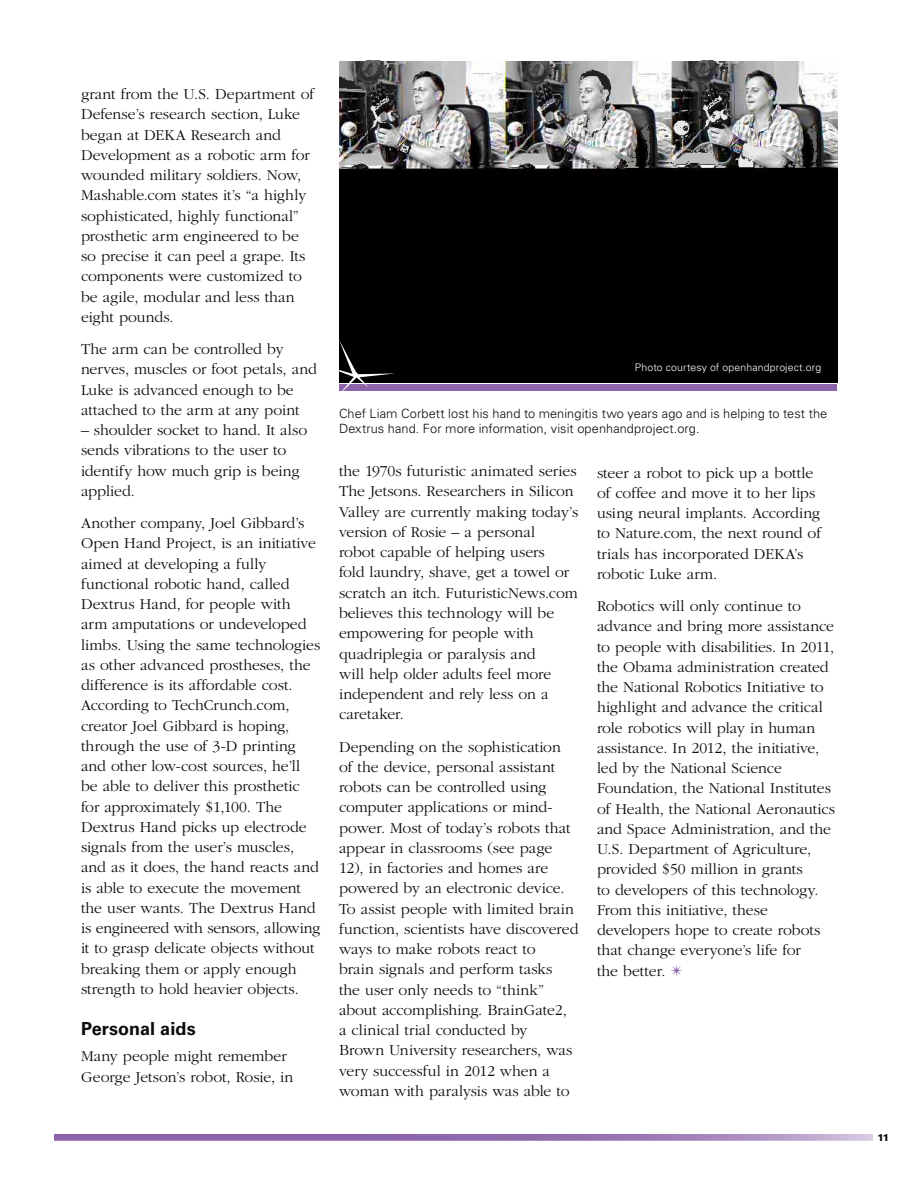
<style>
.page{position:relative;width:918px;height:1188px;background:#fff}
.page>*{position:absolute;margin:0;border:0;box-sizing:border-box;transform-origin:0 0}
.t1{font:700 18px "Univers";letter-spacing:.005em;color:#0b0a0b}
.t2{font:300 15.75px/20.2px "Garamond";color:#0b0a0b}
.t3{font:300 12.75px/15px "Univers";letter-spacing:.005em;color:#0b0a0b}
.t4{font:300 10.5px "Univers";letter-spacing:.015em;color:#fff}
.t5{font:900 9.75px "Univers";color:#0b0a0b}
.s1{color:#8d64aa}
</style>
<div class="page">
<div style="left:339px;top:176px;width:498px;height:206px;background:#000"></div>
<img style="left:725px;top:61px;width:112px;height:115px">
<img style="left:339px;top:61px;width:12px;height:92px">
<img style="left:725px;top:107px;width:86px;height:69px">
<img style="left:351px;top:61px;width:374px;height:115px">
<div style="left:339px;top:273px;width:498px;height:108px;background:#000"></div>
<div style="left:339px;top:384px;width:498px;height:7px;background:#8d64aa"></div>
<svg style="left:339px;top:340px;width:56px;height:51px"></svg>
<svg style="left:54px;top:1134px;width:819px;height:7px;background:#9d7ab6"></svg>
<p class="t2" style="left:81px;top:84px;width:235px">grant from the U.S. Department of<br>Defense’s research section, Luke began at DEKA Research and<br>Development as a robotic arm for wounded military soldiers. Now,<br>Mashable.com states it’s “a highly sophisticated, highly functional” prosthetic arm engineered to be so precise it can peel a grape. Its components were customized to be agile, modular and less than eight pounds.</p>
<p class="t2" style="left:81px;top:339px;width:237px">The arm can be controlled by nerves, muscles or foot petals, and<br>Luke is advanced enough to be attached to the arm at any point</p>
<p class="t2" style="left:81px;top:420px;width:228px">– shoulder socket to hand. It also sends vibrations to the user to identify how much grip is being applied.</p>
<p class="t2" style="left:81px;top:513px;width:241px">Another company, Joel Gibbard’s<br>Open Hand Project, is an initiative aimed at developing a fully functional robotic hand, called<br>Dextrus Hand, for people with arm amputations or undeveloped limbs. Using the same technologies as other advanced prostheses, the difference is its affordable cost.<br>According to TechCrunch.com, creator Joel Gibbard is hoping, through the use of 3-D printing and other low-cost sources, he’ll be able to deliver this prosthetic for approximately $1,100. The<br>Dextrus Hand picks up electrode signals from the user’s muscles, and as it does, the hand reacts and is able to execute the movement the user wants. The Dextrus Hand is engineered with sensors, allowing it to grasp delicate objects without breaking them or apply enough strength to hold heavier objects.</p>
<p class="t1" style="left:81px;top:1018px;width:116px">Personal aids</p>
<p class="t2" style="left:81px;top:1046px;width:214px">Many people might remember<br>George Jetson’s robot, Rosie, in</p>
<p class="t4" style="left:635px;top:361px;width:188px">Photo courtesy of openhandproject.org</p>
<p class="t3" style="left:339px;top:406px;width:490px">Chef Liam Corbett lost his hand to meningitis two years ago and is helping to test the<br>Dextrus hand. For more information, visit openhandproject.org.</p>
<p class="t2" style="left:339px;top:461px;width:241px">the 1970s futuristic animated series<br>The Jetsons. Researchers in Silicon<br>Valley are currently making today’s version of Rosie – a personal<br>robot capable of helping users<br>fold laundry, shave, get a towel or scratch an itch. FuturisticNews.com believes this technology will be empowering for people with quadriplegia or paralysis and<br>will help older adults feel more independent and rely less on a caretaker.</p>
<p class="t2" style="left:339px;top:737px;width:241px">Depending on the sophistication<br>of the device, personal assistant robots can be controlled using computer applications or mind&shy;power. Most of today’s robots that appear in classrooms (see page<br>12), in factories and homes are powered by an electronic device.<br>To assist people with limited brain function, scientists have discovered ways to make robots react to<br>brain signals and perform tasks<br>the user only needs to “think” about accomplishing. BrainGate2,<br>a clinical trial conducted by<br>Brown University researchers, was very successful in 2012 when a woman with paralysis was able to</p>
<p class="t2" style="left:597px;top:463px;width:226px">steer a robot to pick up a bottle of coffee and move it to her lips using neural implants. According to Nature.com, the next round of trials has incorporated DEKA’s robotic Luke arm.</p>
<p class="t2" style="left:597px;top:596px;width:239px">Robotics will only continue to advance and bring more assistance to people with disabilities. In 2011, the Obama administration created the National Robotics Initiative to highlight and advance the critical role robotics will play in human assistance. In 2012, the initiative, led by the National Science<br>Foundation, the National Institutes of Health, the National Aeronautics and Space Administration, and the<br>U.S. Department of Agriculture, provided $50 million in grants<br>to developers of this technology.<br>From this initiative, these developers hope to create robots that change everyone’s life for<br>the better. <span class="s1">✴</span></p>
<p class="t5" style="left:878px;top:1131px;width:13px">11</p>
</div>
